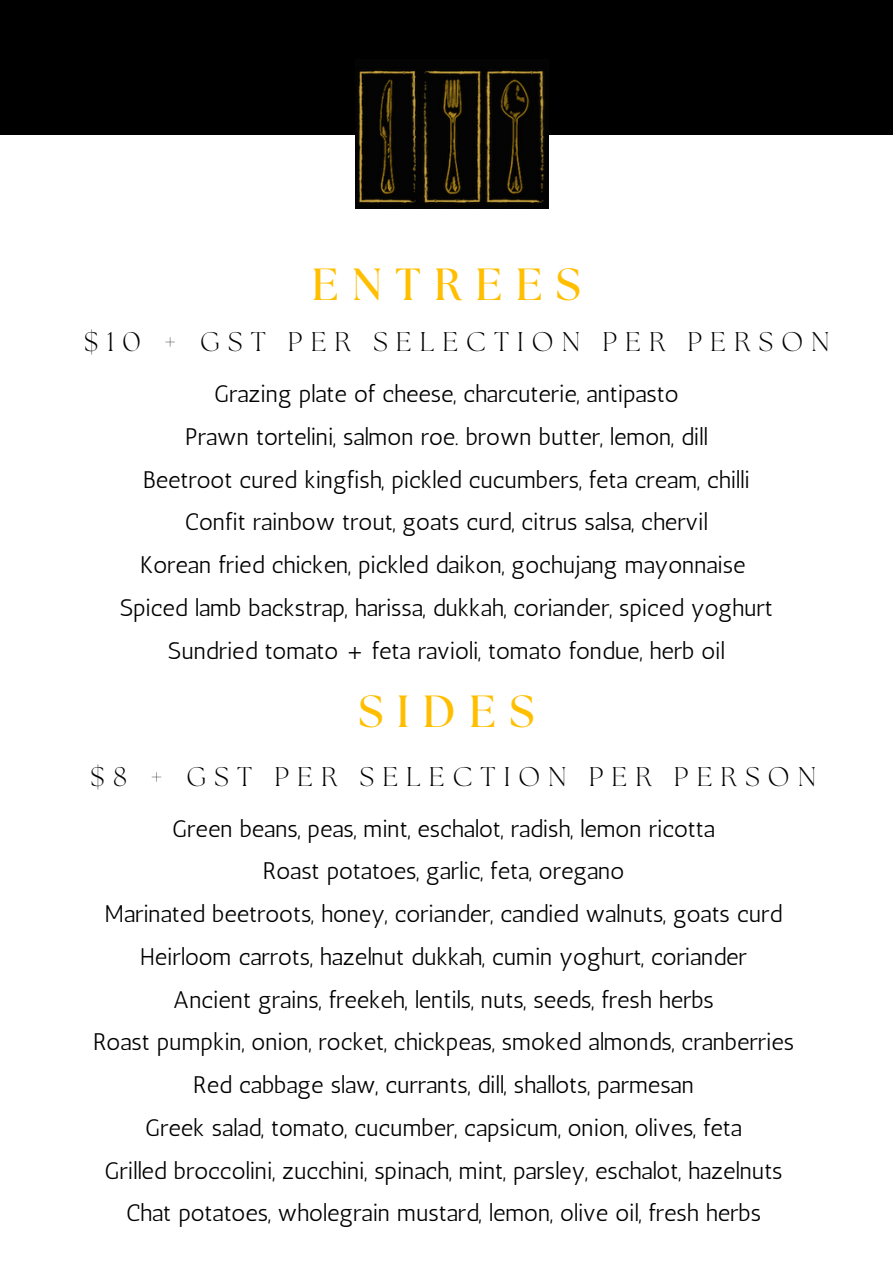
<style>
.page{position:relative;width:893px;height:1264px;background:#fff}
.page>*{position:absolute;margin:0;border:0;box-sizing:border-box;transform-origin:0 0}
.t1{font:700 45px "The Seasons";letter-spacing:.3em;color:#ffbf00}
.t2{font:300 27px "The Seasons";letter-spacing:.3em;color:#000}
.t3{font:24px "Antic";color:#000}
</style>
<div class="page">
<div style="left:0;top:0;width:892px;height:135px;background:#000"></div>
<img style="left:355px;top:69px;width:193px;height:140px">
<p class="t1" style="left:312px;top:264px;width:270px">ENTREES</p>
<p class="t2" style="left:84px;top:330px;width:747px">$10 + GST PER SELECTION PER PERSON</p>
<p class="t3" style="left:214px;top:379px;width:466px">Grazing plate of cheese, charcuterie, antipasto</p>
<p class="t3" style="left:185px;top:422px;width:524px">Prawn tortelini, salmon roe. brown butter, lemon, dill</p>
<p class="t3" style="left:143px;top:465px;width:608px">Beetroot cured kingfish, pickled cucumbers, feta cream, chilli</p>
<p class="t3" style="left:185px;top:508px;width:524px">Confit rainbow trout, goats curd, citrus salsa, chervil</p>
<p class="t3" style="left:140px;top:550px;width:606px">Korean fried chicken, pickled daikon, gochujang mayonnaise</p>
<p class="t3" style="left:120px;top:593px;width:654px">Spiced lamb backstrap, harissa, dukkah, coriander, spiced yoghurt</p>
<p class="t3" style="left:168px;top:636px;width:558px">Sundried tomato + feta ravioli, tomato fondue, herb oil</p>
<p class="t1" style="left:358px;top:690px;width:177px">SIDES</p>
<p class="t2" style="left:91px;top:764px;width:727px">$8 + GST PER SELECTION PER PERSON</p>
<p class="t3" style="left:172px;top:814px;width:544px">Green beans, peas, mint, eschalot, radish, lemon ricotta</p>
<p class="t3" style="left:263px;top:856px;width:362px">Roast potatoes, garlic, feta, oregano</p>
<p class="t3" style="left:105px;top:899px;width:679px">Marinated beetroots, honey, coriander, candied walnuts, goats curd</p>
<p class="t3" style="left:140px;top:942px;width:608px">Heirloom carrots, hazelnut dukkah, cumin yoghurt, coriander</p>
<p class="t3" style="left:173px;top:985px;width:542px">Ancient grains, freekeh, lentils, nuts, seeds, fresh herbs</p>
<p class="t3" style="left:93px;top:1027px;width:702px">Roast pumpkin, onion, rocket, chickpeas, smoked almonds, cranberries</p>
<p class="t3" style="left:193px;top:1070px;width:502px">Red cabbage slaw, currants, dill, shallots, parmesan</p>
<p class="t3" style="left:145px;top:1113px;width:598px">Greek salad, tomato, cucumber, capsicum, onion, olives, feta</p>
<p class="t3" style="left:104px;top:1155px;width:679px">Grilled broccolini, zucchini, spinach, mint, parsley, eschalot, hazelnuts</p>
<p class="t3" style="left:126px;top:1198px;width:636px">Chat potatoes, wholegrain mustard, lemon, olive oil, fresh herbs</p>
</div>
